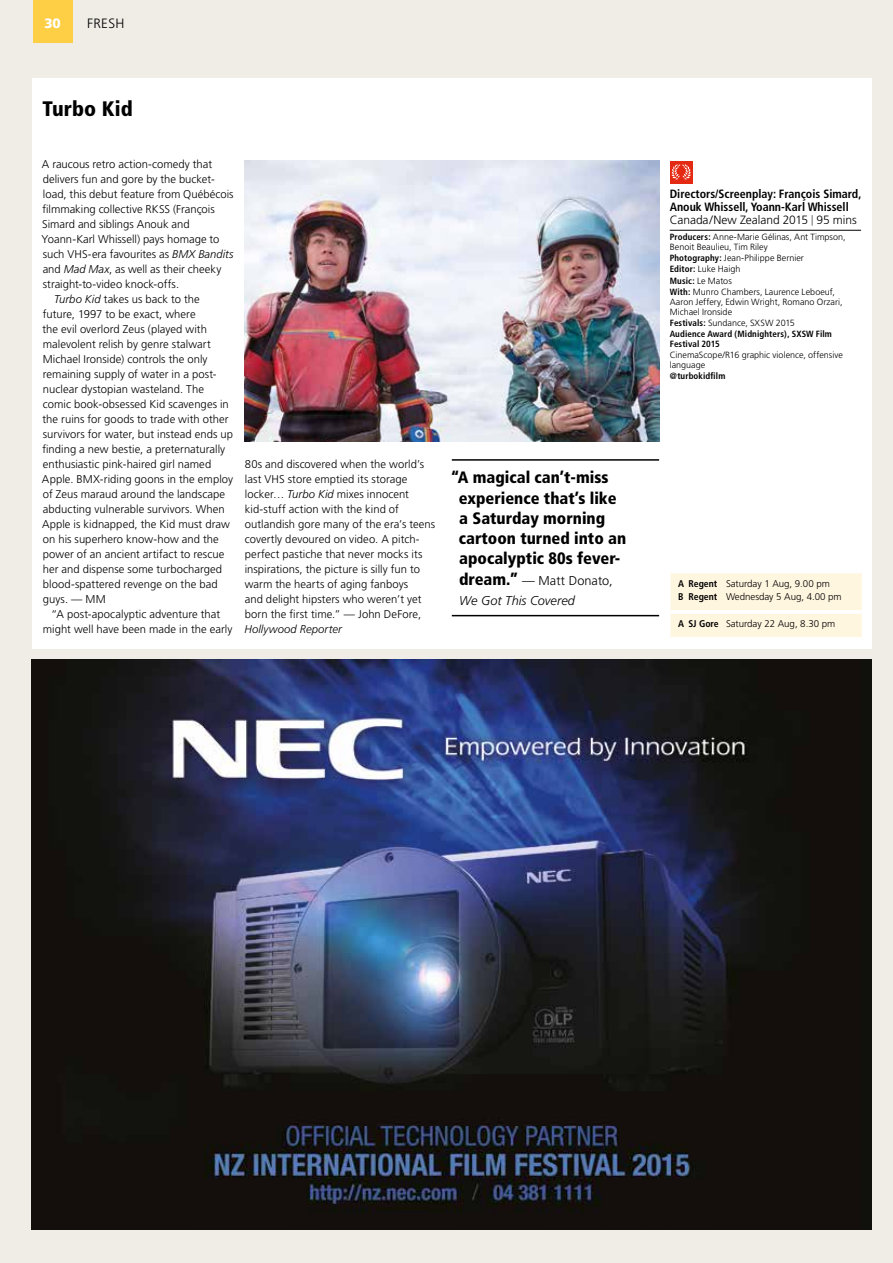
<style>
.page{position:relative;width:893px;height:1263px;background:#f0ede7}
.page>*{position:absolute;margin:0;border:0;box-sizing:border-box;transform-origin:0 0}
.t1{font:900 condensed 21px "Frutiger";letter-spacing:.005em;color:#000}
.t2{font:900 condensed 16.5px/20.4px "Frutiger LT Std";color:#000}
.t3{font:300 13.5px "Frutiger";letter-spacing:.025em;color:#000}
.t4{font:900 13.5px "Frutiger";color:#fff}
.t5{font:italic 300 12.75px/20.2px "Frutiger";color:#000}
.t6{font:700 condensed 12px/13.2px "Frutiger";color:#000}
.t7{font:300 11.25px/15px "Frutiger LT Pro";letter-spacing:.005em;color:#000}
.t8{font:italic 300 11.25px "Frutiger";letter-spacing:.01em;color:#000}
.t9{font:300 9.75px/13.5px "Frutiger";letter-spacing:-.005em;color:#000}
.t10{font:300 9px/10.2px "Frutiger LT Pro";color:#000}
.t11{font:700 condensed 9px/10.2px "Frutiger";letter-spacing:.01em;color:#000}
.s1{font-family:"Frutiger";font-style:italic}
.s2{font-weight:300;font-stretch:normal}
.s3{font-weight:300;font-size:10.5px}
.s4{font-family:"Frutiger";font-weight:700;font-stretch:condensed}
.s5{font-family:"Frutiger LT Std";font-weight:900;font-style:normal;font-stretch:condensed;font-size:16.5px}
.s6{font-style:normal}
.s7{font-weight:700;font-stretch:condensed}
</style>
<div class="page">
<div style="left:33px;top:0;width:40px;height:43px;background:#fecf44"></div>
<div style="left:32px;top:78px;width:840px;height:570px;background:#fff"></div>
<hr style="left:670px;top:230px;width:191px;height:1px;background:#000">
<hr style="left:452px;top:459px;width:207px;height:2px;background:#000">
<hr style="left:452px;top:615px;width:207px;height:1px;background:#000">
<div style="left:670px;top:161px;width:22px;height:23px;background:#e52a13"></div>
<svg style="left:672px;top:164px;width:19px;height:15px"></svg>
<img style="left:244px;top:161px;width:415px;height:281px">
<div style="left:670px;top:573px;width:192px;height:64px;background:#fff6e0"></div>
<hr style="left:670px;top:610px;width:192px;height:4px;background:#fff">
<img style="left:32px;top:659px;width:840px;height:570px">
<p class="t4" style="left:44px;top:15px;width:18px">30</p>
<p class="t3" style="left:87px;top:15px;width:39px">FRESH</p>
<h1 class="t1" style="left:43px;top:96px;width:92px">Turbo Kid</h1>
<p class="t7" style="left:42px;top:157px;width:172px">A raucous retro action-comedy that</p>
<p class="t7" style="left:43px;top:172px;width:173px">delivers fun and gore by the bucket-</p>
<p class="t7" style="left:43px;top:187px;width:192px">load, this debut feature from Québécois</p>
<p class="t7" style="left:42px;top:202px;width:174px">filmmaking collective RKSS (François</p>
<p class="t7" style="left:42px;top:217px;width:149px">Simard and siblings Anouk and</p>
<p class="t7" style="left:42px;top:232px;width:179px">Yoann-Karl Whissell) pays homage to</p>
<p class="t7" style="left:43px;top:247px;width:192px">such VHS-era favourites as <span class="s1">BMX Bandits</span></p>
<p class="t7" style="left:43px;top:262px;width:180px">and <span class="s1">Mad Max</span>, as well as their cheeky</p>
<p class="t7" style="left:43px;top:277px;width:138px">straight-to-video knock-offs.</p>
<p class="t7" style="left:54px;top:292px;width:147px"><span class="s1">Turbo Kid</span> takes us back to the</p>
<p class="t7" style="left:43px;top:307px;width:155px">future, 1997 to be exact, where</p>
<p class="t7" style="left:43px;top:322px;width:166px">the evil overlord Zeus (played with</p>
<p class="t7" style="left:43px;top:337px;width:169px">malevolent relish by genre stalwart</p>
<p class="t7" style="left:43px;top:352px;width:166px">Michael Ironside) controls the only</p>
<p class="t7" style="left:43px;top:367px;width:175px">remaining supply of water in a post-</p>
<p class="t7" style="left:43px;top:382px;width:163px">nuclear dystopian wasteland. The</p>
<p class="t7" style="left:43px;top:397px;width:188px">comic book-obsessed Kid scavenges in</p>
<p class="t7" style="left:43px;top:412px;width:188px">the ruins for goods to trade with other</p>
<p class="t7" style="left:43px;top:427px;width:192px">survivors for water, but instead ends up</p>
<p class="t7" style="left:42px;top:442px;width:184px">finding a new bestie, a preternaturally</p>
<p class="t7" style="left:43px;top:457px;width:170px">enthusiastic pink-haired girl named</p>
<p class="t7" style="left:42px;top:472px;width:193px">Apple. BMX-riding goons in the employ</p>
<p class="t7" style="left:43px;top:487px;width:184px">of Zeus maraud around the landscape</p>
<p class="t7" style="left:43px;top:502px;width:184px">abducting vulnerable survivors. When</p>
<p class="t7" style="left:42px;top:517px;width:189px">Apple is kidnapped, the Kid must draw</p>
<p class="t7" style="left:43px;top:532px;width:177px">on his superhero know-how and the</p>
<p class="t7" style="left:43px;top:547px;width:183px">power of an ancient artifact to rescue</p>
<p class="t7" style="left:43px;top:562px;width:181px">her and dispense some turbocharged</p>
<p class="t7" style="left:43px;top:577px;width:176px">blood-spattered revenge on the bad</p>
<p class="t7" style="left:43px;top:592px;width:64px">guys. — MM</p>
<p class="t7" style="left:51px;top:607px;width:170px">“A post-apocalyptic adventure that</p>
<p class="t7" style="left:43px;top:622px;width:191px">might well have been made in the early</p>
<p class="t7" style="left:245px;top:457px;width:192px">80s and discovered when the world’s last VHS store emptied its storage locker… <span class="s1">Turbo Kid</span> mixes innocent kid-stuff action with the kind of outlandish gore many of the era’s teens covertly devoured on video. A pitch&shy;perfect pastiche that never mocks its inspirations, the picture is silly fun to warm the hearts of aging fanboys<br>and delight hipsters who weren’t yet born the first time.” — John DeFore,</p>
<p class="t8" style="left:244px;top:623px;width:99px">Hollywood Reporter</p>
<p class="t6" style="left:670px;top:187px;width:193px">Directors/Screenplay: François Simard,<br>Anouk Whissell, Yoann-Karl Whissell<br><span class="s2">Canada/New Zealand 2015</span> <span class="s3">|</span> <span class="s2">95 mins</span></p>
<p class="t10" style="left:670px;top:232px;width:177px"><span class="s4">Producers:</span> Anne-Marie Gélinas, Ant Timpson,<br>Benoit Beaulieu, Tim Riley</p>
<p class="t10" style="left:670px;top:253px;width:167px;line-height:11.1px"><span class="s4">Photography:</span> Jean-Philippe Bernier<br><span class="s4">Editor:</span> Luke Haigh<br><span class="s4">Music:</span> Le Matos<br><span class="s4">With:</span> Munro Chambers, Laurence Leboeuf,</p>
<p class="t10" style="left:670px;top:297px;width:174px">Aaron Jeffery, Edwin Wright, Romano Orzari,<br>Michael Ironside</p>
<p class="t10" style="left:670px;top:318px;width:127px"><span class="s4">Festivals:</span> Sundance, SXSW 2015</p>
<p class="t11" style="left:670px;top:329px;width:164px">Audience Award (Midnighters), SXSW Film<br>Festival 2015</p>
<p class="t10" style="left:670px;top:350px;width:175px">CinemaScope/R16 graphic violence, offensive language</p>
<p class="t11" style="left:670px;top:371px;width:57px">@turbokidfilm</p>
<h2 class="t2" style="left:459px;top:467px;width:169px;text-indent:-8px">“A magical can’t-miss experience that’s like a Saturday morning cartoon turned into an apocalyptic 80s fever-</h2>
<p class="t5" style="left:459px;top:570px;width:155px"><span class="s5">dream.”</span> <span class="s6">— Matt Donato,<br></span>We Got This Covered</p>
<p class="t9" style="left:678px;top:577px;width:165px"><span class="s7">A Regent</span> Saturday 1 Aug, 9.00 pm<br><span class="s7">B Regent</span> Wednesday 5 Aug, 4.00 pm</p>
<p class="t9" style="left:678px;top:617px;width:159px"><span class="s7">A SJ Gore</span> Saturday 22 Aug, 8.30 pm</p>
</div>
